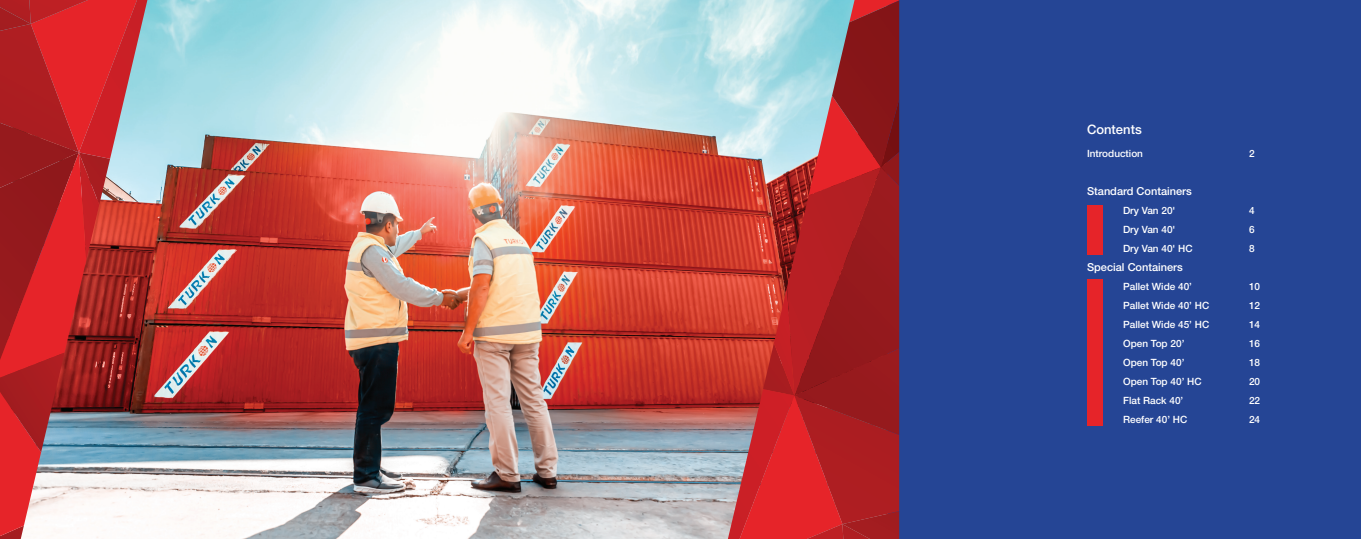
<style>
.page{position:relative;width:1361px;height:539px;background:#fff}
.page>*{position:absolute;margin:0;border:0;box-sizing:border-box;transform-origin:0 0}
.t1{font:500 13px "Helvetica Neue LT Std";color:#fff}
.t2{font:500 11px "Helvetica Neue LT Std";color:#fff}
.t3{font:500 10px/19px "Helvetica Neue LT Std";color:#fff}
</style>
<div class="page">
<div style="left:825px;top:0;width:536px;height:539px;background:#254595"></div>
<div style="left:1087px;top:205px;width:15px;height:49px;background:#e62429"></div>
<div style="left:1087px;top:279px;width:15px;height:146px;background:#e62429"></div>
<img style="left:147px;top:0;width:581px;height:539px">
<svg style="left:0;top:0;width:147px;height:539px;background:#b94b4e"></svg>
<svg style="left:728px;top:0;width:171px;height:539px;background:#b34a4c"></svg>
<h1 class="t1" style="left:1087px;top:122px;width:56px">Contents</h1>
<p class="t3" style="left:1087px;top:144px;width:57px">Introduction</p>
<p class="t2" style="left:1087px;top:184px;width:106px">Standard Containers</p>
<p class="t3" style="left:1123px;top:201px;width:71px">Dry Van 20'<br>Dry Van 40'<br>Dry Van 40' HC</p>
<p class="t2" style="left:1087px;top:260px;width:97px">Special Containers</p>
<p class="t3" style="left:1123px;top:277px;width:88px">Pallet Wide 40’<br>Pallet Wide 40’ HC<br>Pallet Wide 45’ HC<br>Open Top 20’<br>Open Top 40’<br>Open Top 40’ HC<br>Flat Rack 40’<br>Reefer 40’ HC</p>
<p class="t3" style="left:1249px;top:144px;width:7px">2</p>
<p class="t3" style="left:1249px;top:201px;width:7px;text-align:justify">4<br>6<br>8</p>
<p class="t3" style="left:1249px;top:277px;width:13px;text-align:justify">10<br>12<br>14<br>16<br>18<br>20<br>22<br>24</p>
</div>
